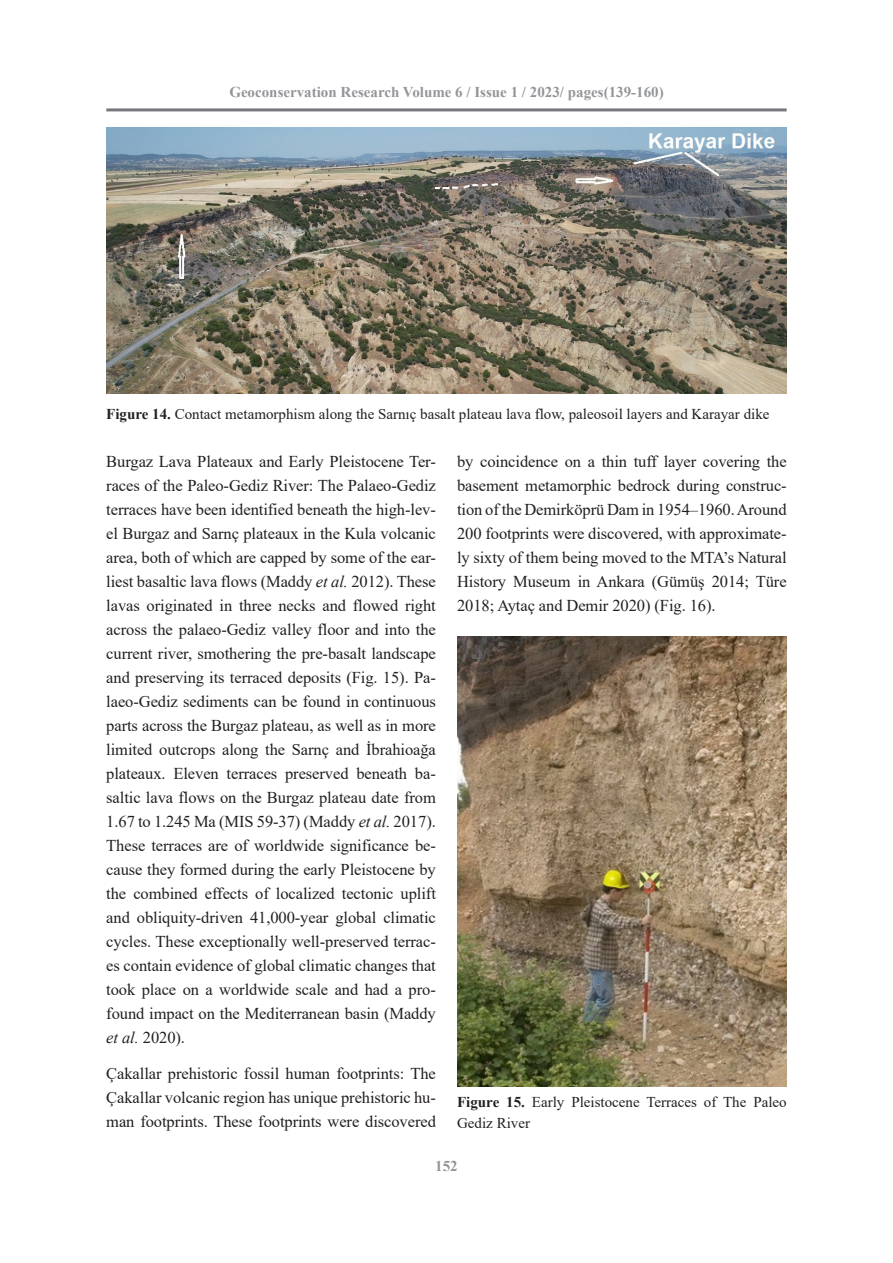
<style>
.page{position:relative;width:893px;height:1263px;background:#fff}
.page>*{position:absolute;margin:0;border:0;box-sizing:border-box;transform-origin:0 0}
.t1{font:16.5px/24px "Times New Roman";letter-spacing:-.005em;color:#231f20;text-align:justify}
.t2{font:15px/21px "Times New Roman";color:#231f20}
.t3{font:700 15px "Times New Roman";color:#939598}
.s1{font-weight:700}
.s2{font-style:italic}
</style>
<div class="page">
<hr style="left:106px;top:108px;width:681px;height:3px;background:#76787b">
<img style="left:106px;top:128px;width:681px;height:265px">
<img style="left:457px;top:636px;width:330px;height:450px">
<p class="t3" style="left:229px;top:82px;width:436px">Geoconservation Research Volume 6 / Issue 1 / 2023/ pages(139-160)</p>
<p class="t2" style="left:106px;top:403px;width:665px"><span class="s1">Figure 14.</span> Contact metamorphism along the Sarnıç basalt plateau lava flow, paleosoil layers and Karayar dike</p>
<p class="t1" style="left:106px;top:449px;width:331px">Burgaz Lava Plateaux and Early Pleistocene Ter&shy;races of the Paleo-Gediz River: The Palaeo-Gediz terraces have been identified beneath the high-lev&shy;el Burgaz and Sarnç plateaux in the Kula volcanic area, both of which are capped by some of the ear&shy;liest basaltic lava flows (Maddy <span class="s2">et al.</span> 2012). These lavas originated in three necks and flowed right across the palaeo-Gediz valley floor and into the current river, smothering the pre-basalt landscape and preserving its terraced deposits (Fig. 15). Pa&shy;laeo-Gediz sediments can be found in continuous parts across the Burgaz plateau, as well as in more limited outcrops along the Sarnç and İbrahioağa plateaux. Eleven terraces preserved beneath ba&shy;saltic lava flows on the Burgaz plateau date from 1.67 to 1.245 Ma (MIS 59-37) (Maddy <span class="s2">et al.</span> 2017).<br>These terraces are of worldwide significance be&shy;cause they formed during the early Pleistocene by the combined effects of localized tectonic uplift and obliquity-driven 41,000-year global climatic cycles. These exceptionally well-preserved terrac&shy;es contain evidence of global climatic changes that took place on a worldwide scale and had a pro&shy;found impact on the Mediterranean basin (Maddy <span class="s2">et al.</span> 2020).</p>
<p class="t1" style="left:106px;top:1061px;width:331px">Çakallar prehistoric fossil human footprints: The Çakallar volcanic region has unique prehistoric hu&shy;man footprints. These footprints were discovered</p>
<p class="t1" style="left:457px;top:449px;width:331px">by coincidence on a thin tuff layer covering the basement metamorphic bedrock during construc&shy;tion of the Demirköprü Dam in 1954–1960. Around 200 footprints were discovered, with approximate&shy;ly sixty of them being moved to the MTA’s Natural History Museum in Ankara (Gümüş 2014; Türe 2018; Aytaç and Demir 2020) (Fig. 16).</p>
<p class="t2" style="left:457px;top:1090px;width:331px"><span class="s1">Figure 15.</span> Early Pleistocene Terraces of The Paleo<br>Gediz River</p>
<p class="t3" style="left:435px;top:1156px;width:24px">152</p>
</div>
